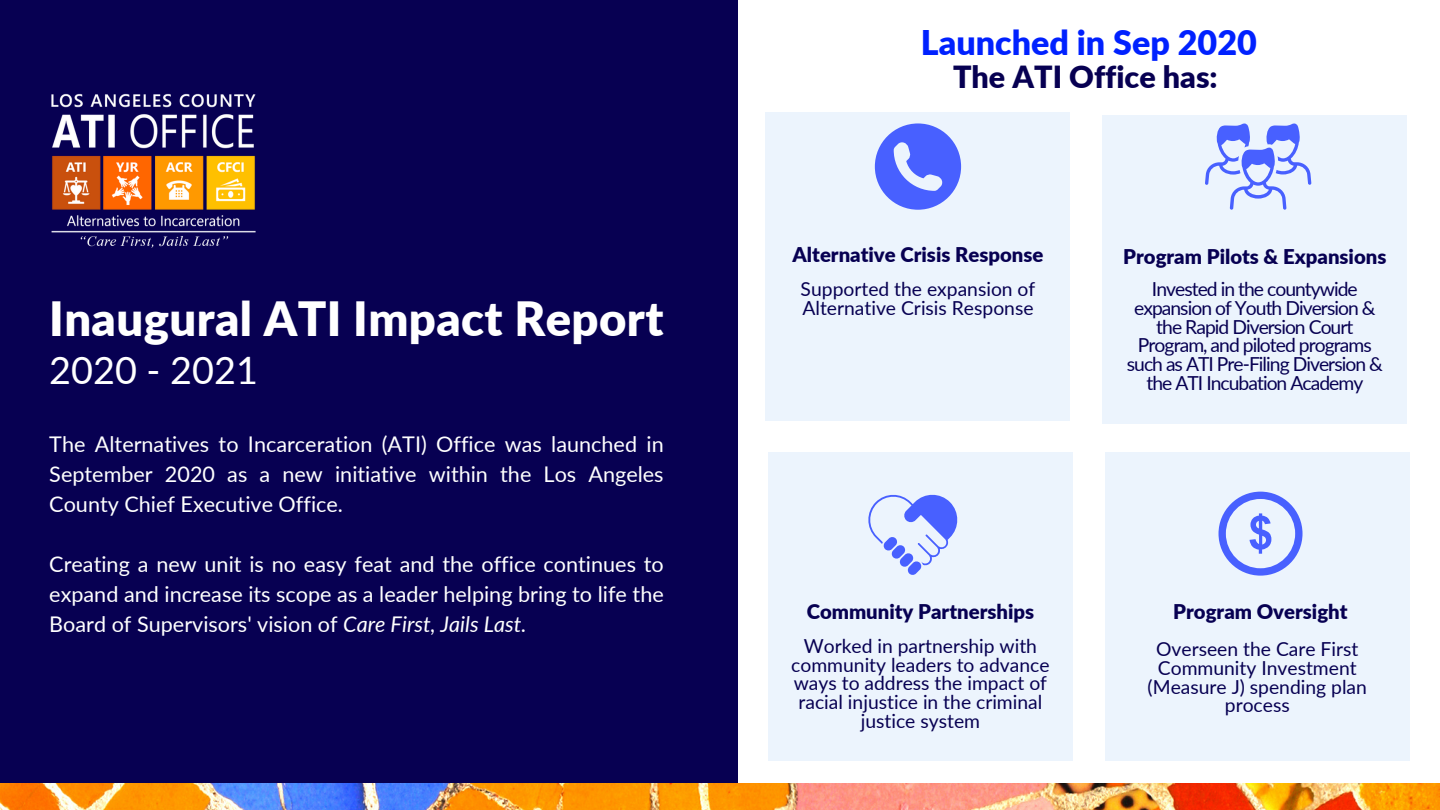
<style>
.page{position:relative;width:1440px;height:810px;background:#fff}
.page>*{position:absolute;margin:0;border:0;box-sizing:border-box;transform-origin:0 0}
.t1{font:900 47.2px "Lato";letter-spacing:.01em;color:#fff}
.t2{font:37.8px "Lato";color:#fff}
.t3{font:900 34.1px "Lato";color:#0021ff}
.t4{font:900 30.5px "Lato";color:#070052}
.t5{font:21.6px/30px "Lato";color:#fff;text-align:justify}
.t6{font:900 20.3px "Lato";color:#070052}
.t7{font:19.3px/18.8px "Lato";color:#070052;text-align:center}
.t8{font:19.3px/18.8px "Lato";letter-spacing:-.05em;color:#070052;text-align:center}
.s1{font-style:italic}
</style>
<div class="page">
<div style="left:0;top:0;width:738px;height:783px;background:#070052"></div>
<div style="left:1102px;top:115px;width:305px;height:308px;background:#ecf4fd"></div>
<div style="left:766px;top:113px;width:304px;height:308px;background:#ecf4fd"></div>
<div style="left:1105px;top:452px;width:304px;height:309px;background:#ecf4fd"></div>
<div style="left:768px;top:452px;width:305px;height:309px;background:#ecf4fd"></div>
<svg style="left:1219px;top:492px;width:84px;height:84px"></svg>
<svg style="left:875px;top:123px;width:86px;height:87px"></svg>
<svg style="left:1205px;top:124px;width:106px;height:86px"></svg>
<svg style="left:868px;top:494px;width:90px;height:81px"></svg>
<img style="left:0;top:783px;width:1440px;height:27px">
<img style="left:51px;top:93px;width:205px;height:155px">
<p class="t1" style="left:49px;top:289px;width:616px">Inaugural ATI Impact Report</p>
<p class="t2" style="left:49px;top:346px;width:210px">2020 - 2021</p>
<p class="t5" style="left:49px;top:428px;width:616px">The Alternatives to Incarceration (ATI) Office was launched in September 2020 as a new initiative within the Los Angeles County Chief Executive Office.</p>
<p class="t5" style="left:49px;top:548px;width:616px">Creating a new unit is no easy feat and the office continues to expand and increase its scope as a leader helping bring to life the Board of Supervisors' vision of <span class="s1">Care First, Jails Last.</span></p>
<p class="t3" style="left:921px;top:21px;width:338px">Launched in Sep 2020</p>
<p class="t4" style="left:953px;top:58px;width:266px">The ATI Office has:</p>
<p class="t6" style="left:793px;top:242px;width:252px">Alternative Crisis Response</p>
<p class="t6" style="left:1123px;top:244px;width:265px">Program Pilots &amp; Expansions</p>
<p class="t7" style="left:801px;top:279px;width:236px;text-align:left">Supported the expansion of<br>Alternative Crisis Response</p>
<p class="t8" style="left:1127px;top:279px;width:258px">Invested in the countywide expansion of Youth Diversion &amp; the Rapid Diversion Court<br>Program, and piloted programs such as ATI Pre-Filing Diversion &amp; the ATI Incubation Academy</p>
<p class="t6" style="left:807px;top:598px;width:229px">Community Partnerships</p>
<p class="t6" style="left:1173px;top:598px;width:176px">Program Oversight</p>
<p class="t7" style="left:791px;top:636px;width:260px">Worked in partnership with community leaders to advance ways to address the impact of racial injustice in the criminal justice system</p>
<p class="t7" style="left:1148px;top:639px;width:221px">Overseen the Care First<br>Community Investment (Measure J) spending plan process</p>
</div>
